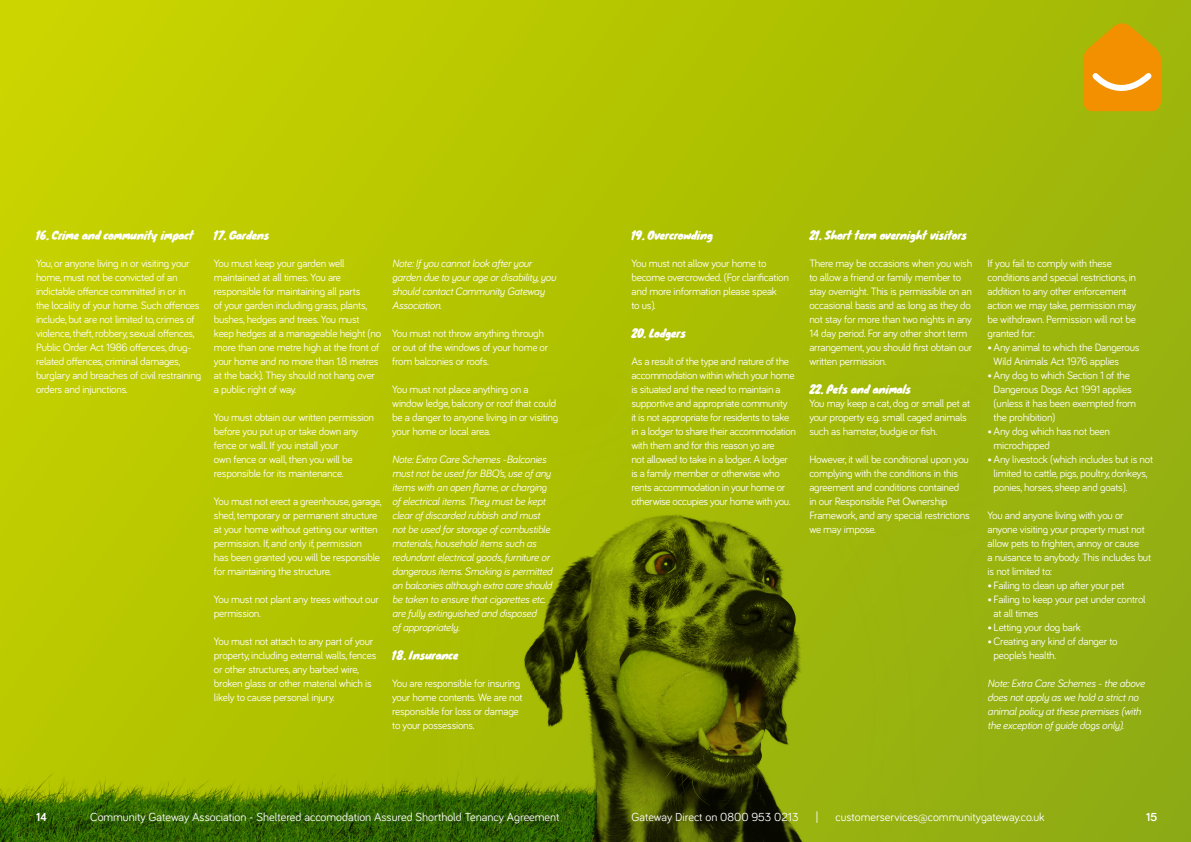
<style>
.page{position:relative;width:1191px;height:842px;background:#fff}
.page>*{position:absolute;margin:0;border:0;box-sizing:border-box;transform-origin:0 0}
.t1{font:12px "Bariol";color:#fff}
.t2{font:700 12px "Bariol";color:#fff}
.t3{font:11px/14px "Bariol";letter-spacing:-.02em;color:#fff}
.t4{font:italic 11px/14px "Bariol";letter-spacing:-.02em;color:#fff}
.t5{font:11px "Knewave";letter-spacing:-.02em;color:#fff}
</style>
<div class="page">
<div style="left:0;top:0;width:1191px;height:842px;background:linear-gradient(to right,#c5d100,#99b30b)"></div>
<img style="left:0;top:766px;width:390px;height:76px">
<img style="left:390px;top:375px;width:592px;height:467px">
<svg style="left:1083px;top:23px;width:78px;height:88px;background:#e69c0f"></svg>
<p class="t5" style="left:36px;top:226px;width:159px">16. Crime and community impact</p>
<p class="t3" style="left:36px;top:255px;width:167px">You, or anyone living in or visiting your home, must not be convicted of an indictable offence committed in or in the locality of your home. Such offences include, but are not limited to, crimes of violence, theft, robbery, sexual offences, Public Order Act 1986 offences, drug&shy;related offences, criminal damages, burglary and breaches of civil restraining orders and injunctions.</p>
<p class="t5" style="left:214px;top:226px;width:57px">17. Gardens</p>
<p class="t3" style="left:214px;top:255px;width:169px">You must keep your garden well maintained at all times. You are responsible for maintaining all parts<br>of your garden including grass, plants, bushes, hedges and trees. You must keep hedges at a manageable height (no more than one metre high at the front of your home and no more than 1.8 metres at the back). They should not hang over a public right of way.</p>
<p class="t3" style="left:214px;top:409px;width:162px">You must obtain our written permission before you put up or take down any fence or wall. If you install your<br>own fence or wall, then you will be responsible for its maintenance.</p>
<p class="t3" style="left:214px;top:493px;width:169px">You must not erect a greenhouse, garage, shed, temporary or permanent structure at your home without getting our written permission. If, and only if, permission<br>has been granted you will be responsible for maintaining the structure.</p>
<p class="t3" style="left:214px;top:591px;width:166px">You must not plant any trees without our permission.</p>
<p class="t3" style="left:214px;top:633px;width:164px">You must not attach to any part of your property, including external walls, fences or other structures, any barbed wire, broken glass or other material which is likely to cause personal injury.</p>
<p class="t4" style="left:392px;top:255px;width:165px">Note: If you cannot look after your garden due to your age or disability, you should contact Community Gateway<br>Association.</p>
<p class="t3" style="left:392px;top:325px;width:157px">You must not throw anything through or out of the windows of your home or from balconies or roofs.</p>
<p class="t3" style="left:392px;top:381px;width:167px">You must not place anything on a window ledge, balcony or roof that could be a danger to anyone living in or visiting your home or local area.</p>
<p class="t4" style="left:392px;top:451px;width:162px">Note: Extra Care Schemes -Balconies must not be used for BBQ’s, use of any items with an open flame, or charging of electrical items. They must be kept clear of discarded rubbish and must not be used for storage of combustible materials, household items such as redundant electrical goods, furniture or dangerous items. Smoking is permitted on balconies although extra care should be taken to ensure that cigarettes etc. are fully extinguished and disposed<br>of appropriately.</p>
<p class="t5" style="left:392px;top:646px;width:68px">18. Insurance</p>
<p class="t3" style="left:392px;top:675px;width:132px">You are responsible for insuring your home contents. We are not responsible for loss or damage to your possessions.</p>
<p class="t5" style="left:631px;top:226px;width:83px">19. Overcrowding</p>
<p class="t3" style="left:631px;top:255px;width:159px">You must not allow your home to become overcrowded. (For clarification and more information please speak<br>to us).</p>
<p class="t5" style="left:631px;top:324px;width:56px">20. Lodgers</p>
<p class="t3" style="left:631px;top:353px;width:166px">As a result of the type and nature of the accommodation within which your home is situated and the need to maintain a supportive and appropriate community<br>it is not appropriate for residents to take in a lodger to share their accommodation with them and for this reason yo are<br>not allowed to take in a lodger. A lodger is a family member or otherwise who rents accommodation in your home or otherwise occupies your home with you.</p>
<p class="t5" style="left:809px;top:226px;width:159px">21. Short term overnight visitors</p>
<p class="t3" style="left:809px;top:255px;width:164px">There may be occasions when you wish to allow a friend or family member to stay overnight. This is permissible on an occasional basis and as long as they do not stay for more than two nights in any 14 day period. For any other short term arrangement, you should first obtain our written permission.</p>
<p class="t5" style="left:809px;top:380px;width:103px">22. Pets and animals</p>
<p class="t3" style="left:809px;top:395px;width:162px">You may keep a cat, dog or small pet at your property e.g. small caged animals such as hamster, budgie or fish.</p>
<p class="t3" style="left:809px;top:451px;width:162px">However, it will be conditional upon you complying with the conditions in this agreement and conditions contained<br>in our Responsible Pet Ownership Framework, and any special restrictions we may impose.</p>
<p class="t3" style="left:987px;top:255px;width:150px">If you fail to comply with these conditions and special restrictions, in addition to any other enforcement action we may take, permission may be withdrawn. Permission will not be granted for:</p>
<p class="t3" style="left:993px;top:339px;width:147px;text-indent:-6px">•Any animal to which the Dangerous<br>Wild Animals Act 1976 applies</p>
<p class="t3" style="left:993px;top:367px;width:144px;text-indent:-6px">•Any dog to which Section 1 of the<br>Dangerous Dogs Act 1991 applies (unless it has been exempted from the prohibition)</p>
<p class="t3" style="left:993px;top:423px;width:118px;text-indent:-6px">•Any dog which has not been microchipped</p>
<p class="t3" style="left:993px;top:451px;width:161px;text-indent:-6px">•Any livestock (which includes but is not limited to cattle, pigs, poultry, donkeys, ponies, horses, sheep and goats).</p>
<p class="t3" style="left:987px;top:507px;width:165px">You and anyone living with you or anyone visiting your property must not allow pets to frighten, annoy or cause<br>a nuisance to anybody. This includes but is not limited to:</p>
<p class="t3" style="left:987px;top:577px;width:138px">•Failing to clean up after your pet</p>
<p class="t3" style="left:993px;top:591px;width:153px;text-indent:-6px">•Failing to keep your pet under control at all times</p>
<p class="t3" style="left:987px;top:619px;width:95px">• Letting your dog bark</p>
<p class="t3" style="left:993px;top:633px;width:125px;text-indent:-6px">•Creating any kind of danger to people’s health.</p>
<p class="t4" style="left:987px;top:675px;width:159px">Note: Extra Care Schemes - the above does not apply as we hold a strict no animal policy at these premises (with the exception of guide dogs only).</p>
<p class="t2" style="left:36px;top:809px;width:12px">14</p>
<p class="t1" style="left:90px;top:809px;width:471px">Community Gateway Association - Sheltered accomodation Assured Shorthold Tenancy Agreement</p>
<p class="t1" style="left:631px;top:809px;width:169px">Gateway Direct on 0800 953 0213</p>
<p class="t1" style="left:815px;top:809px;width:4px">|</p>
<p class="t1" style="left:835px;top:809px;width:211px">customerservices@communitygateway.co.uk</p>
<p class="t2" style="left:1146px;top:809px;width:13px">15</p>
</div>
